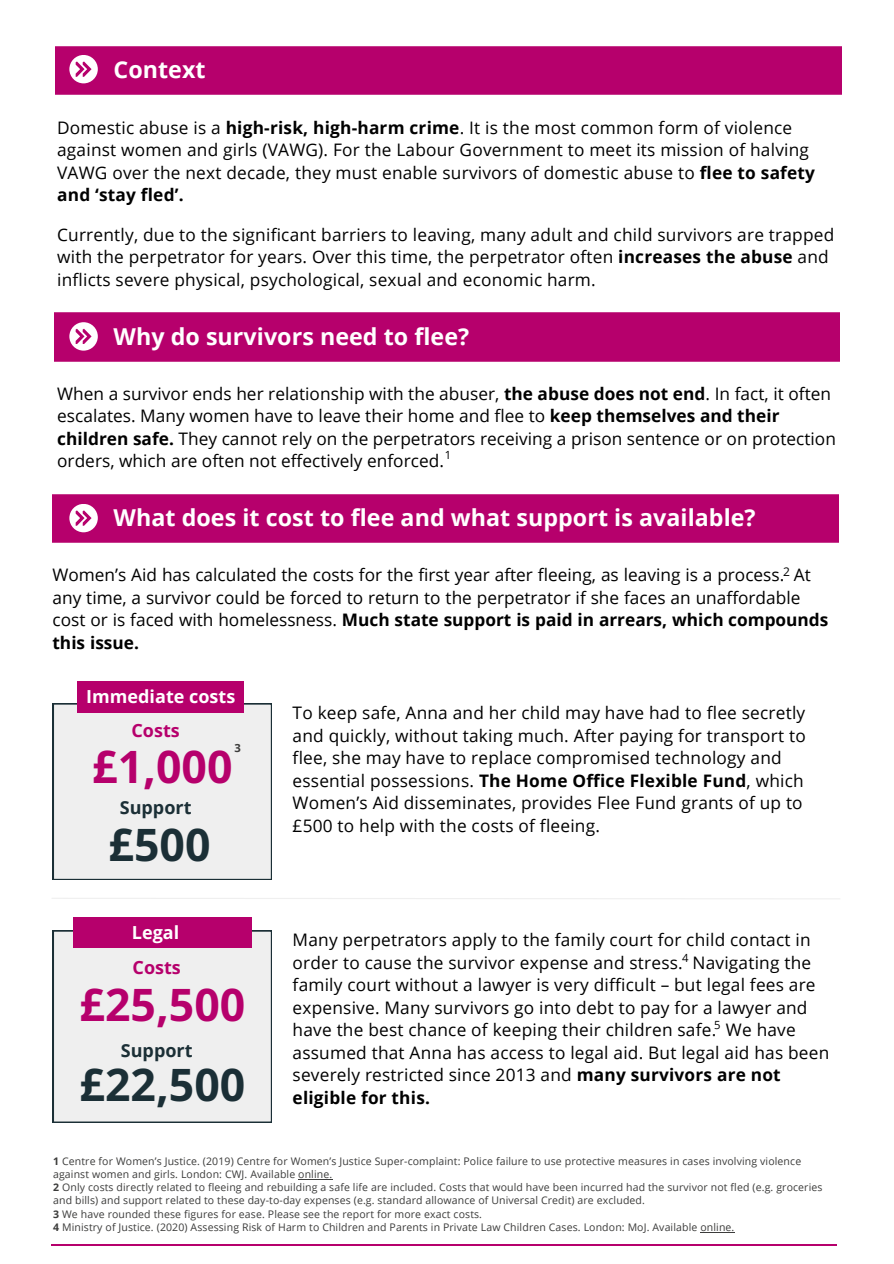
<style>
.page{position:relative;width:894px;height:1264px;background:#fff}
.page>*{position:absolute;margin:0;border:0;box-sizing:border-box;transform-origin:0 0}
.t1{font:700 44.55px "Open Sans";color:#b6006c}
.t2{font:700 44.55px "Open Sans";color:#1b2f36}
.t3{font:700 23.25px "Open Sans";color:#fff}
.t4{font:700 18px "Open Sans";color:#fff}
.t5{font:700 18px "Open Sans";color:#1b2f36}
.t6{font:700 18px "Open Sans";color:#b6006c}
.t7{font:17.25px/22.5px "Open Sans";letter-spacing:.01em;color:#000}
.t8{font:12px "Open Sans";color:#000}
.t9{font:11.25px "Open Sans";color:#000}
.t10{font:700 11.25px "Open Sans";color:#3c3c3b}
.t11{font:10.5px/13px "Open Sans";letter-spacing:.01em;color:#3c3c3b}
.s1{font-weight:700}
.s2{font-style:inherit}
</style>
<div class="page">
<div style="left:53px;top:930px;width:219px;height:192px;background:#efefef"></div>
<div style="left:73px;top:917px;width:178px;height:31px;background:#b6006c"></div>
<div style="left:52px;top:494px;width:786px;height:49px;background:#b6006c"></div>
<div style="left:54px;top:313px;width:785px;height:48px;background:#b6006c"></div>
<div style="left:56px;top:46px;width:785px;height:49px;background:#b6006c"></div>
<div style="left:53px;top:703px;width:219px;height:177px;background:#efefef"></div>
<div style="left:78px;top:681px;width:166px;height:31px;background:#b6006c"></div>
<hr style="left:298px;top:1179px;width:34px;height:1px;background:#3c3c3b">
<hr style="left:700px;top:1231px;width:34px;height:1px;background:#3c3c3b">
<hr style="left:52px;top:1244px;width:784px;height:1px;background:#b6006c">
<div style="left:69px;top:55px;width:29px;height:28px;background:#fff;border-radius:50%"></div>
<svg style="left:76px;top:61px;width:15px;height:16px"></svg>
<div style="left:69px;top:322px;width:29px;height:28px;background:#fff;border-radius:50%"></div>
<svg style="left:76px;top:329px;width:15px;height:15px"></svg>
<div style="left:69px;top:504px;width:29px;height:28px;background:#fff;border-radius:50%"></div>
<svg style="left:76px;top:510px;width:15px;height:15px"></svg>
<svg style="left:52px;top:898px;width:788px;height:1px"></svg>
<h2 class="t3" style="left:113px;top:53px;width:94px">Context</h2>
<p class="t7" style="left:57px;top:116px;width:759px">Domestic abuse is a <span class="s1">high-risk, high-harm crime</span>. It is the most common form of violence against women and girls (VAWG). For the Labour Government to meet its mission of halving VAWG over the next decade, they must enable survivors of domestic abuse to <span class="s1">flee to safety and ‘stay fled’.</span></p>
<p class="t7" style="left:57px;top:223px;width:778px">Currently, due to the significant barriers to leaving, many adult and child survivors are trapped with the perpetrator for years. Over this time, the perpetrator often <span class="s1">increases the abuse</span> and inflicts severe physical, psychological, sexual and economic harm.</p>
<h2 class="t3" style="left:113px;top:320px;width:357px">Why do survivors need to flee?</h2>
<p class="t7" style="left:57px;top:382px;width:780px">When a survivor ends her relationship with the abuser, <span class="s1">the abuse does not end</span>. In fact, it often escalates. Many women have to leave their home and flee to <span class="s1">keep themselves and their children safe.</span> They cannot rely on the perpetrators receiving a prison sentence or on protection orders, which are often not effectively enforced.</p>
<p class="t9" style="left:444px;top:447px;width:8px">1</p>
<h2 class="t3" style="left:113px;top:501px;width:643px">What does it cost to flee and what support is available?</h2>
<p class="t7" style="left:52px;top:563px;width:777px">Women’s Aid has calculated the costs for the first year after fleeing, as leaving is a process. At any time, a survivor could be forced to return to the perpetrator if she faces an unaffordab<span class="s2">le </span>cost or is faced with homelessness. <span class="s1">Much state support is paid in arrears, which compounds this issue.</span></p>
<p class="t4" style="left:86px;top:683px;width:150px">Immediate costs</p>
<p class="t6" style="left:131px;top:718px;width:50px">Costs</p>
<h1 class="t1" style="left:92px;top:735px;width:142px">£1,000</h1>
<p class="t8" style="left:782px;top:563px;width:8px">2</p>
<p class="t7" style="left:292px;top:701px;width:514px">To keep safe, Anna and her child may have had to flee secretly and quickly, without taking much. After paying for transport to flee, she may have to replace compromised technology and essential possessions. <span class="s1">The Home Office Flexible Fund</span>, which Women’s Aid disseminates, provides Flee Fund grants of up to £500 to help with the costs of fleeing.</p>
<p class="t10" style="left:234px;top:740px;width:8px">3</p>
<p class="t5" style="left:120px;top:794px;width:73px">Support</p>
<h1 class="t2" style="left:109px;top:813px;width:104px">£500</h1>
<p class="t4" style="left:132px;top:919px;width:49px">Legal</p>
<p class="t6" style="left:132px;top:955px;width:50px">Costs</p>
<h1 class="t1" style="left:79px;top:973px;width:167px">£25,500</h1>
<p class="t5" style="left:121px;top:1038px;width:73px">Support</p>
<h1 class="t2" style="left:79px;top:1053px;width:167px">£22,500</h1>
<p class="t7" style="left:292px;top:928px;width:538px">Many perpetrators apply to the family court for child contact in order to cause the survivor expense and stress. <sup>4</sup> Navigating the family court without a lawyer is very difficult – but legal fees are expensive. Many survivors go into debt to pay for a lawyer and have the best chance of keeping their children safe. <sup>5</sup> We have assumed that Anna has access to legal aid. But legal aid has been severely restricted since 2013 and <span class="s1">many survivors are not eligible for this.</span></p>
<p class="t11" style="left:53px;top:1154px;width:770px"><span class="s1">1</span> Centre for Women’s Justice. (2019) Centre for Women’s Justice Super-complaint: Police failure to use protective measures in cases involving violence against women and girls. London: CWJ. Available online.<br><span class="s1">2</span> Only costs directly related to fleeing and rebuilding a safe life are included. Costs that would have been incurred had the survivor not fled (e.g. groceries and bills) and support related to these day-to-day expenses (e.g. standard allowance of Universal Credit) are excluded.<br><span class="s1">3</span> We have rounded these figures for ease. Please see the report for more exact costs.<br><span class="s1">4</span> Ministry of Justice. (2020) Assessing Risk of Harm to Children and Parents in Private Law Children Cases. London: MoJ. Available online.</p>
</div>
